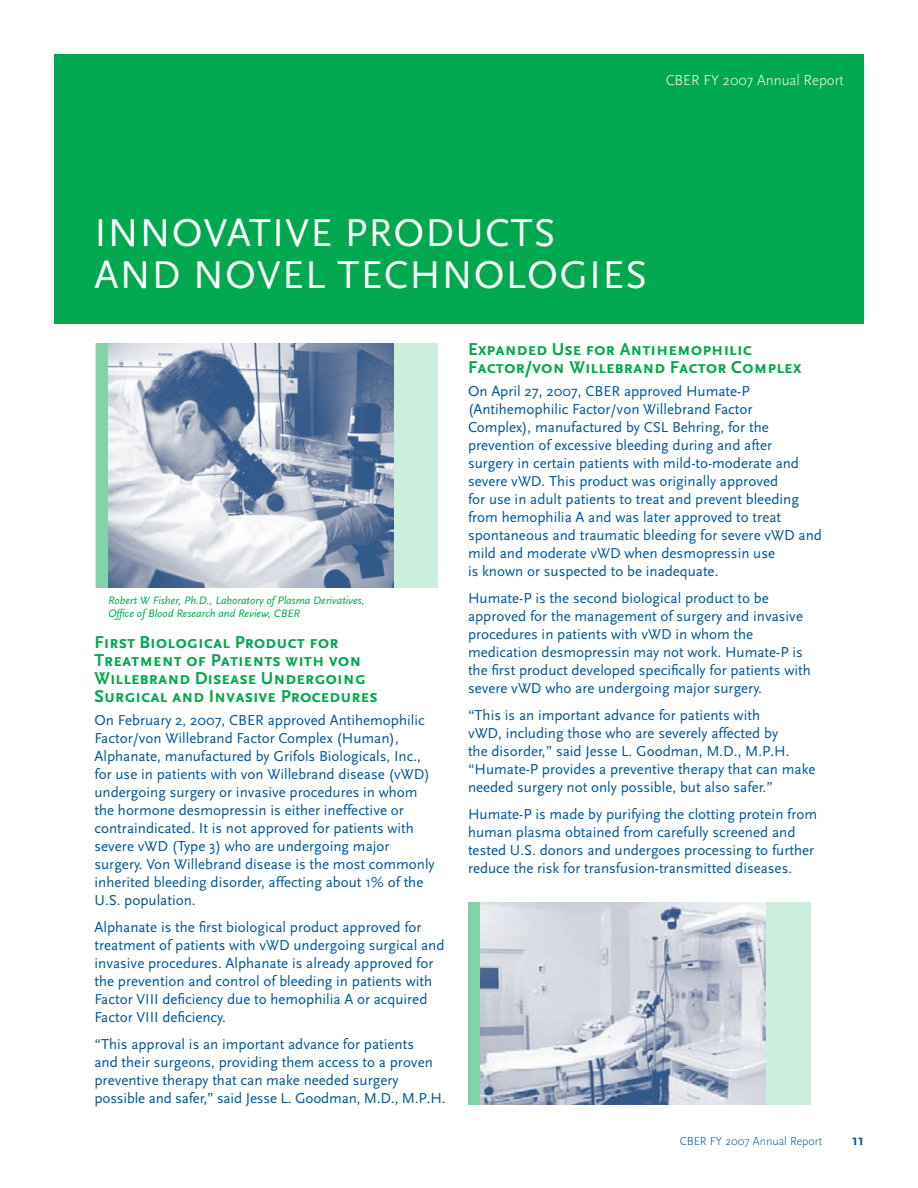
<style>
.page{position:relative;width:918px;height:1188px;background:#fff}
.page>*{position:absolute;margin:0;border:0;box-sizing:border-box;transform-origin:0 0}
.t1{font:40.5px/42px "Scala Sans";letter-spacing:.03em;color:#fff}
.t2{font:700 18px/18px "Scala Sans Caps";color:#00a94f}
.t3{font:15px/18px "Scala Sans";color:#005596}
.t4{font:300 15px "Scala Sans";color:#fff}
.t5{font:700 15px "Scala Sans";color:#005596}
.t6{font:300 12px "Scala Sans";color:#005596}
.t7{font:italic 11.25px/13.5px "Scala Sans";color:#00a94f}
</style>
<div class="page">
<div style="left:54px;top:54px;width:810px;height:270px;background:#00a94f"></div>
<div style="left:96px;top:344px;width:342px;height:244px;background:#cceedc"></div>
<div style="left:96px;top:344px;width:125px;height:244px;background:#80d4a7"></div>
<img style="left:108px;top:344px;width:286px;height:244px">
<div style="left:468px;top:903px;width:343px;height:202px;background:#cceedc"></div>
<div style="left:468px;top:903px;width:125px;height:202px;background:#80d4a7"></div>
<img style="left:481px;top:903px;width:285px;height:202px">
<p class="t4" style="left:666px;top:72px;width:180px">CBER FY 2007 Annual Report</p>
<h1 class="t1" style="left:94px;top:212px;width:554px">INNOVATIVE PRODUCTS<br>AND NOVEL TECHNOLOGIES</h1>
<p class="t7" style="left:108px;top:594px;width:258px">Robert W Fisher, Ph.D., Laboratory of Plasma Derivatives,<br>Office of Blood Research and Review, CBER</p>
<p class="t2" style="left:94px;top:634px;width:285px">First Biological Product for<br>Treatment of Patients with von<br>Willebrand Disease Undergoing<br>Surgical and Invasive Procedures</p>
<p class="t3" style="left:94px;top:711px;width:342px">On February 2, 2007, CBER approved Antihemophilic Factor/von Willebrand Factor Complex (Human), Alphanate, manufactured by Grifols Biologicals, Inc., for use in patients with von Willebrand disease (vWD) undergoing surgery or invasive procedures in whom the hormone desmopressin is either ineffective or contraindicated. It is not approved for patients with severe vWD (Type 3) who are undergoing major surgery. Von Willebrand disease is the most commonly inherited bleeding disorder, affecting about 1% of the U.S. population.</p>
<p class="t3" style="left:94px;top:918px;width:351px">Alphanate is the first biological product approved for treatment of patients with vWD undergoing surgical and invasive procedures. Alphanate is already approved for the prevention and control of bleeding in patients with Factor VIII deficiency due to hemophilia A or acquired Factor VIII deficiency.</p>
<p class="t3" style="left:94px;top:1035px;width:353px">“This approval is an important advance for patients<br>and their surgeons, providing them access to a proven preventive therapy that can make needed surgery possible and safer,” said Jesse L. Goodman, M.D., M.P.H.</p>
<p class="t2" style="left:468px;top:341px;width:335px">Expanded Use for Antihemophilic<br>Factor/von Willebrand Factor Complex</p>
<p class="t3" style="left:468px;top:382px;width:355px">On April 27, 2007, CBER approved Humate-P (Antihemophilic Factor/von Willebrand Factor<br>Complex), manufactured by CSL Behring, for the prevention of excessive bleeding during and after<br>surgery in certain patients with mild-to-moderate and severe vWD. This product was originally approved<br>for use in adult patients to treat and prevent bleeding from hemophilia A and was later approved to treat spontaneous and traumatic bleeding for severe vWD and mild and moderate vWD when desmopressin use<br>is known or suspected to be inadequate.</p>
<p class="t3" style="left:468px;top:589px;width:344px">Humate-P is the second biological product to be approved for the management of surgery and invasive procedures in patients with vWD in whom the medication desmopressin may not work. Humate-P is the first product developed specifically for patients with severe vWD who are undergoing major surgery.</p>
<p class="t3" style="left:468px;top:706px;width:349px">“This is an important advance for patients with<br>vWD, including those who are severely affected by<br>the disorder,” said Jesse L. Goodman, M.D., M.P.H. “Humate-P provides a preventive therapy that can make needed surgery not only possible, but also safer.”</p>
<p class="t3" style="left:468px;top:805px;width:351px">Humate-P is made by purifying the clotting protein from human plasma obtained from carefully screened and tested U.S. donors and undergoes processing to further reduce the risk for transfusion-transmitted diseases.</p>
<p class="t6" style="left:680px;top:1135px;width:144px">CBER FY 2007 Annual Report</p>
<p class="t5" style="left:852px;top:1132px;width:13px">11</p>
</div>
